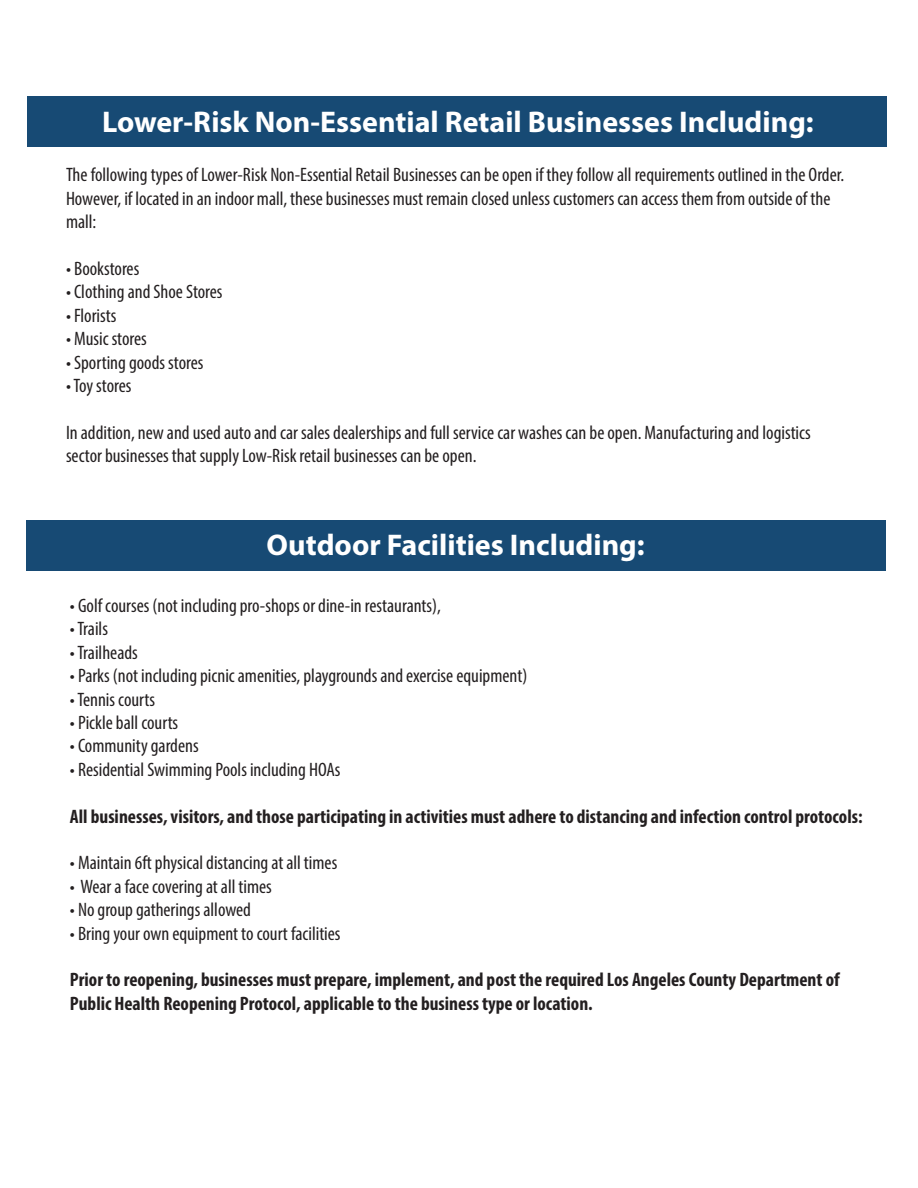
<style>
.page{position:relative;width:918px;height:1188px;background:#fff}
.page>*{position:absolute;margin:0;border:0;box-sizing:border-box;transform-origin:0 0}
.t1{font:700 30px "Myriad Pro";color:#fff}
.t2{font:condensed 19.5px/23.4px "Myriad Pro";color:#231f20}
.t3{font:700 condensed 19.5px/23.4px "Myriad Pro";color:#231f20}
</style>
<div class="page">
<div style="left:27px;top:96px;width:859px;height:51px;background:#174a74"></div>
<div style="left:26px;top:520px;width:860px;height:52px;background:#174a74"></div>
<h1 class="t1" style="left:102px;top:102px;width:713px">Lower-Risk Non-Essential Retail Businesses Including:</h1>
<p class="t2" style="left:66px;top:163px;width:780px">The following types of Lower-Risk Non-Essential Retail Businesses can be open if they follow all requirements outlined in the Order.<br>However, if located in an indoor mall, these businesses must remain closed unless customers can access them from outside of the mall:</p>
<p class="t2" style="left:66px;top:257px;width:75px">• Bookstores</p>
<p class="t2" style="left:66px;top:280px;width:158px">• Clothing and Shoe Stores</p>
<p class="t2" style="left:66px;top:304px;width:52px">• Florists</p>
<p class="t2" style="left:66px;top:327px;width:82px">• Music stores</p>
<p class="t2" style="left:66px;top:350px;width:139px">• Sporting goods stores</p>
<p class="t2" style="left:66px;top:374px;width:67px">• Toy stores</p>
<p class="t2" style="left:66px;top:421px;width:746px">In addition, new and used auto and car sales dealerships and full service car washes can be open. Manufacturing and logistics sector businesses that supply Low-Risk retail businesses can be open.</p>
<h1 class="t1" style="left:267px;top:525px;width:380px">Outdoor Facilities Including:</h1>
<p class="t2" style="left:70px;top:594px;width:372px">• Golf courses (not including pro-shops or dine-in restaurants),</p>
<p class="t2" style="left:70px;top:617px;width:40px">• Trails</p>
<p class="t2" style="left:70px;top:640px;width:69px">• Trailheads</p>
<p class="t2" style="left:70px;top:664px;width:459px">• Parks (not including picnic amenities, playgrounds and exercise equipment)</p>
<p class="t2" style="left:70px;top:687px;width:87px">• Tennis courts</p>
<p class="t2" style="left:70px;top:711px;width:110px">• Pickle ball courts</p>
<p class="t2" style="left:70px;top:734px;width:130px">• Community gardens</p>
<p class="t2" style="left:70px;top:757px;width:272px">• Residential Swimming Pools including HOAs</p>
<p class="t3" style="left:70px;top:804px;width:794px">All businesses, visitors, and those participating in activities must adhere to distancing and infection control protocols:</p>
<p class="t2" style="left:70px;top:851px;width:269px">• Maintain 6ft physical distancing at all times</p>
<p class="t2" style="left:70px;top:874px;width:203px">• Wear a face covering at all times</p>
<p class="t2" style="left:70px;top:898px;width:182px">• No group gatherings allowed</p>
<p class="t2" style="left:70px;top:921px;width:272px">• Bring your own equipment to court facilities</p>
<p class="t3" style="left:70px;top:968px;width:771px">Prior to reopening, businesses must prepare, implement, and post the required Los Angeles County Department of<br>Public Health Reopening Protocol, applicable to the business type or location.</p>
</div>
